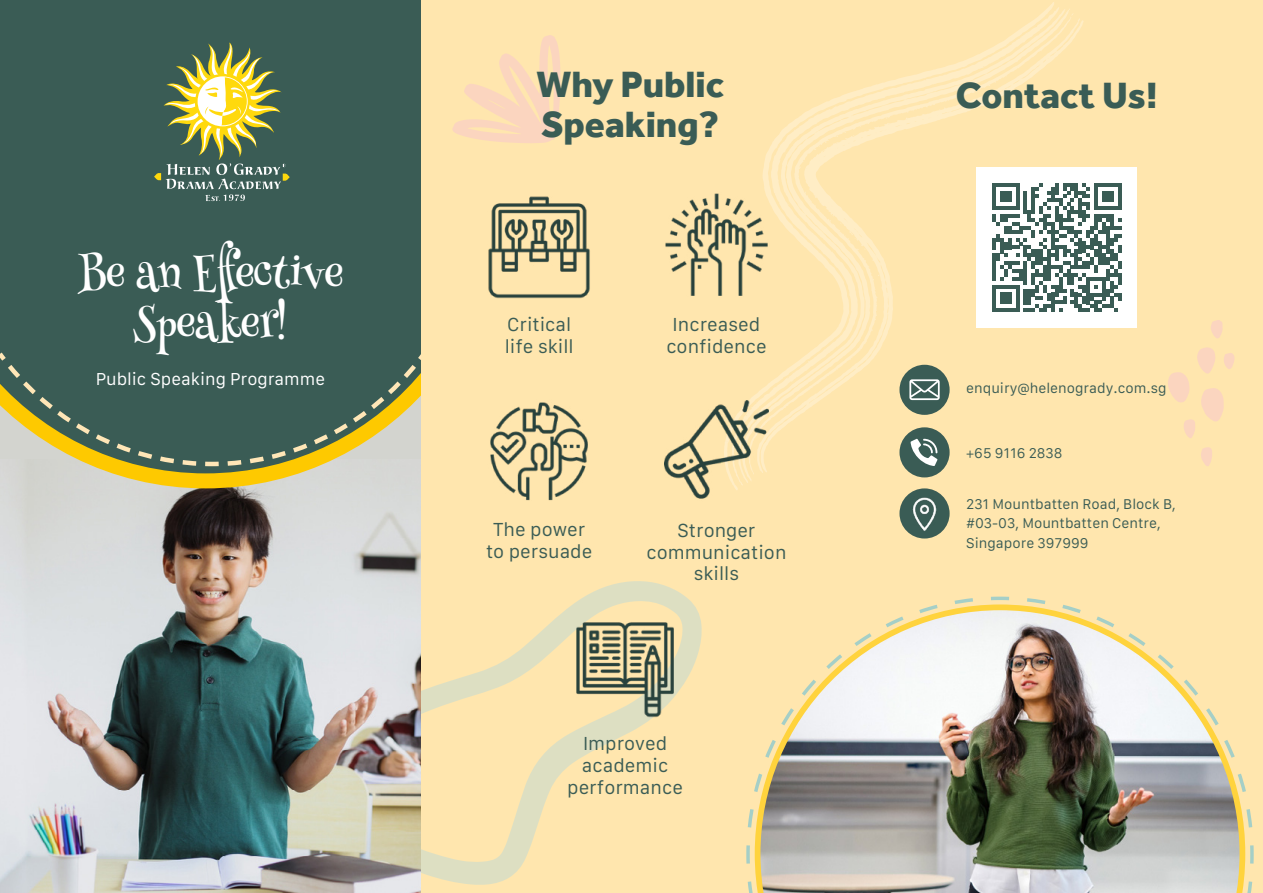
<style>
.page{position:relative;width:1263px;height:893px;background:#fff}
.page>*{position:absolute;margin:0;border:0;box-sizing:border-box;transform-origin:0 0}
.t1{font:41.85px/50.1px "Henny Penny";color:#fff;text-align:center}
.t2{font:800 37.65px/40px "Effra";color:#3a5c55}
.t3{font:18px/21.6px "Galvji";color:#3a5c55;text-align:center}
.t4{font:16.5px "Galvji";color:#fff}
.t5{font:13.5px/19.5px "Galvji";color:#3a5c55}
</style>
<div class="page">
<div style="left:838px;top:0;width:425px;height:893px;background:#ffe6ae"></div>
<div style="left:412px;top:0;width:426px;height:893px;background:#ffe6ae"></div>
<svg style="left:750px;top:17px;width:321px;height:455px"></svg>
<svg style="left:857px;top:248px;width:9px;height:2px"></svg>
<svg style="left:906px;top:110px;width:8px;height:9px"></svg>
<svg style="left:927px;top:106px;width:3px;height:7px"></svg>
<svg style="left:939px;top:101px;width:8px;height:9px"></svg>
<svg style="left:953px;top:96px;width:10px;height:10px"></svg>
<svg style="left:814px;top:140px;width:15px;height:11px"></svg>
<svg style="left:973px;top:91px;width:6px;height:2px"></svg>
<svg style="left:868px;top:260px;width:11px;height:16px"></svg>
<svg style="left:802px;top:187px;width:6px;height:9px"></svg>
<svg style="left:836px;top:132px;width:11px;height:12px"></svg>
<svg style="left:988px;top:81px;width:8px;height:11px"></svg>
<svg style="left:1002px;top:76px;width:5px;height:9px"></svg>
<svg style="left:845px;top:233px;width:10px;height:6px"></svg>
<svg style="left:876px;top:297px;width:2px;height:7px"></svg>
<svg style="left:849px;top:357px;width:4px;height:3px"></svg>
<svg style="left:859px;top:347px;width:5px;height:4px"></svg>
<svg style="left:1038px;top:50px;width:4px;height:4px"></svg>
<svg style="left:884px;top:117px;width:10px;height:9px"></svg>
<img style="left:746px;top:596px;width:508px;height:297px">
<svg style="left:421px;top:581px;width:281px;height:304px"></svg>
<img style="left:665px;top:190px;width:106px;height:109px">
<img style="left:665px;top:400px;width:103px;height:99px">
<img style="left:573px;top:614px;width:104px;height:104px">
<img style="left:492px;top:402px;width:96px;height:99px">
<svg style="left:1211px;top:320px;width:11px;height:18px"></svg>
<svg style="left:1168px;top:348px;width:66px;height:90px"></svg>
<svg style="left:1201px;top:447px;width:11px;height:19px"></svg>
<img style="left:492px;top:196px;width:98px;height:103px">
<div style="left:899px;top:365px;width:50px;height:50px;background:#3a5c55;border-radius:50%"></div>
<svg style="left:909px;top:379px;width:31px;height:21px"></svg>
<div style="left:899px;top:427px;width:50px;height:50px;background:#3a5c55;border-radius:50%"></div>
<svg style="left:910px;top:439px;width:27px;height:27px"></svg>
<div style="left:899px;top:488px;width:50px;height:50px;background:#3a5c55;border-radius:50%"></div>
<div style="left:976px;top:167px;width:161px;height:161px;background:#fff"></div>
<svg style="left:992px;top:183px;width:129px;height:129px"></svg>
<img style="left:906px;top:496px;width:37px;height:37px">
<img style="left:0;top:496px;width:421px;height:397px">
<svg style="left:0;top:0;width:492px;height:496px;background:#516c5f"></svg>
<svg style="left:0;top:348px;width:430px;height:120px;background:#63785f"></svg>
<svg style="left:154px;top:43px;width:136px;height:158px;background:#7a8a5f"></svg>
<div style="left:421px;top:0;width:59px;height:429px;background:#ffe6ae"></div>
<svg style="left:453px;top:35px;width:107px;height:108px"></svg>
<h1 class="t1" style="left:78px;top:248px;width:267px">Be an Effective<br>Speaker!</h1>
<p class="t4" style="left:96px;top:370px;width:231px">Public Speaking Programme</p>
<h2 class="t2" style="left:536px;top:64px;width:189px">Why Public<br>Speaking?</h2>
<p class="t3" style="left:505px;top:315px;width:70px;text-align:left">Critical life skill</p>
<p class="t3" style="left:666px;top:315px;width:102px">Increased confidence</p>
<p class="t3" style="left:486px;top:519px;width:108px">The power to persuade</p>
<p class="t3" style="left:646px;top:520px;width:142px">Stronger communication skills</p>
<p class="t3" style="left:567px;top:733px;width:117px">Improved academic performance</p>
<h2 class="t2" style="left:956px;top:75px;width:203px">Contact Us!</h2>
<p class="t5" style="left:966px;top:379px;width:202px">enquiry@helenogrady.com.sg</p>
<p class="t5" style="left:966px;top:444px;width:98px">+65 9116 2838</p>
<p class="t5" style="left:966px;top:495px;width:211px">231 Mountbatten Road, Block B, #03-03, Mountbatten Centre,<br>Singapore 397999</p>
</div>
